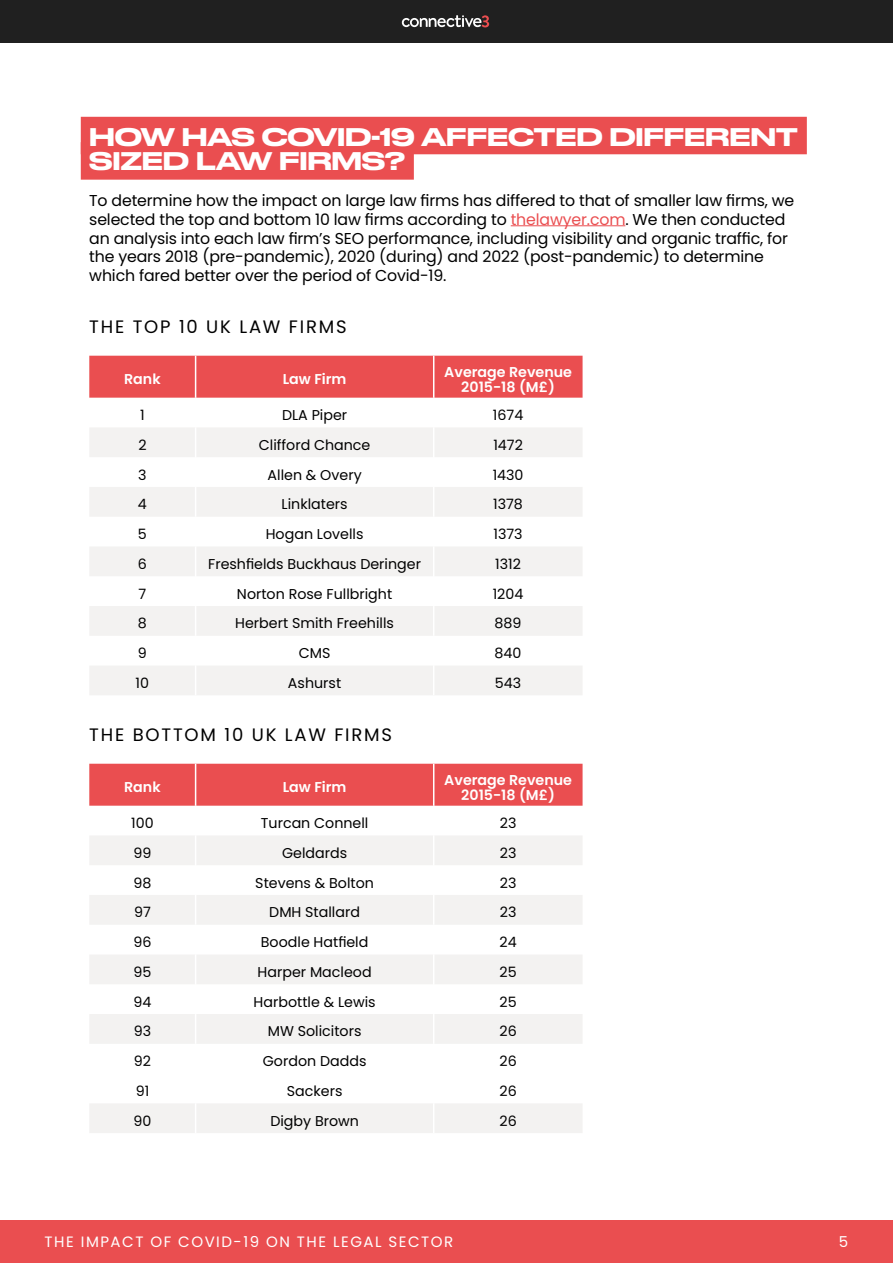
<style>
.page{position:relative;width:893px;height:1263px;background:#fff}
.page>*{position:absolute;margin:0;border:0;box-sizing:border-box;transform-origin:0 0}
.t1{font:500 24px/24px "Druk Wide";letter-spacing:-.01em;color:#fff}
.t2{font:18px "Poppins";letter-spacing:.1em;color:#000}
.t3{font:15.75px/18.9px "Poppins";letter-spacing:-.01em;color:#000}
.t4{font:15px "Poppins";letter-spacing:.1em;color:#fff}
.t5{font:14.25px "Poppins";color:#000}
.t6{font:600 14.25px/15px "Poppins";color:#fff;text-align:center}
.s1{color:#ea4e50}
</style>
<div class="page">
<div style="left:0;top:1221px;width:893px;height:42px;background:#ea4e50"></div>
<div style="left:0;top:0;width:893px;height:42px;background:#202020"></div>
<svg style="left:402px;top:15px;width:87px;height:12px"></svg>
<div style="left:81px;top:117px;width:726px;height:37px;background:#ea4e50"></div>
<div style="left:81px;top:142px;width:333px;height:38px;background:#ea4e50"></div>
<hr style="left:511px;top:225px;width:114px;height:1px;background:#ea4e50">
<svg style="left:90px;top:428px;width:492px;height:267px;fill:#f3f2f1"></svg>
<div style="left:89px;top:356px;width:494px;height:42px;background:#ea4e50"></div>
<hr style="left:195px;top:427px;width:1px;height:30px;background:#fff">
<hr style="left:433px;top:427px;width:1px;height:30px;background:#fff">
<hr style="left:195px;top:457px;width:1px;height:30px;background:#fff">
<hr style="left:433px;top:457px;width:1px;height:30px;background:#fff">
<hr style="left:195px;top:487px;width:1px;height:30px;background:#fff">
<hr style="left:433px;top:487px;width:1px;height:30px;background:#fff">
<svg style="left:195px;top:517px;width:1px;height:29px"></svg>
<svg style="left:433px;top:517px;width:1px;height:29px"></svg>
<hr style="left:195px;top:546px;width:1px;height:30px;background:#fff">
<hr style="left:433px;top:546px;width:1px;height:30px;background:#fff">
<hr style="left:195px;top:576px;width:1px;height:30px;background:#fff">
<hr style="left:433px;top:576px;width:1px;height:30px;background:#fff">
<hr style="left:195px;top:606px;width:1px;height:30px;background:#fff">
<hr style="left:433px;top:606px;width:1px;height:30px;background:#fff">
<svg style="left:195px;top:636px;width:1px;height:29px"></svg>
<svg style="left:433px;top:636px;width:1px;height:29px"></svg>
<hr style="left:195px;top:665px;width:1px;height:30px;background:#fff">
<hr style="left:433px;top:665px;width:1px;height:30px;background:#fff">
<svg style="left:90px;top:836px;width:492px;height:297px"></svg>
<div style="left:89px;top:764px;width:494px;height:42px;background:#ea4e50"></div>
<hr style="left:195px;top:835px;width:1px;height:30px;background:#fff">
<hr style="left:433px;top:835px;width:1px;height:30px;background:#fff">
<hr style="left:195px;top:865px;width:1px;height:30px;background:#fff">
<hr style="left:433px;top:865px;width:1px;height:30px;background:#fff">
<hr style="left:195px;top:895px;width:1px;height:30px;background:#fff">
<hr style="left:433px;top:895px;width:1px;height:30px;background:#fff">
<svg style="left:195px;top:925px;width:1px;height:29px"></svg>
<svg style="left:433px;top:925px;width:1px;height:29px"></svg>
<hr style="left:195px;top:954px;width:1px;height:30px;background:#fff">
<hr style="left:433px;top:954px;width:1px;height:30px;background:#fff">
<hr style="left:195px;top:984px;width:1px;height:30px;background:#fff">
<hr style="left:433px;top:984px;width:1px;height:30px;background:#fff">
<hr style="left:195px;top:1014px;width:1px;height:30px;background:#fff">
<hr style="left:433px;top:1014px;width:1px;height:30px;background:#fff">
<svg style="left:195px;top:1044px;width:1px;height:29px"></svg>
<svg style="left:433px;top:1044px;width:1px;height:29px"></svg>
<hr style="left:195px;top:1073px;width:1px;height:30px;background:#fff">
<hr style="left:433px;top:1073px;width:1px;height:30px;background:#fff">
<hr style="left:195px;top:1103px;width:1px;height:30px;background:#fff">
<hr style="left:433px;top:1103px;width:1px;height:30px;background:#fff">
<h1 class="t1" style="left:89px;top:123px;width:710px">HOW HAS COVID-19 AFFECTED DIFFERENT<br>SIZED LAW FIRMS?</h1>
<p class="t3" style="left:89px;top:191px;width:707px">To determine how the impact on large law firms has differed to that of smaller law firms, we selected the top and bottom 10 law firms according to <span class="s1">thelawyer.com</span>. We then conducted an analysis into each law firm’s SEO performance, including visibility and organic traffic, for the years 2018 (pre-pandemic), 2020 (during) and 2022 (post-pandemic) to determine which fared better over the period of Covid-19.</p>
<p class="t2" style="left:89px;top:316px;width:259px">THE TOP 10 UK LAW FIRMS</p>
<p class="t6" style="left:124px;top:372px;width:38px">Rank</p>
<p class="t6" style="left:283px;top:372px;width:65px">Law Firm</p>
<p class="t6" style="left:444px;top:364px;width:129px">Average Revenue<br>2015-18 (M£)</p>
<p class="t5" style="left:140px;top:407px;width:6px">1</p>
<p class="t5" style="left:282px;top:407px;width:67px">DLA Piper</p>
<p class="t5" style="left:493px;top:407px;width:32px">1674</p>
<p class="t5" style="left:138px;top:436px;width:10px">2</p>
<p class="t5" style="left:259px;top:436px;width:113px">Clifford Chance</p>
<p class="t5" style="left:493px;top:436px;width:31px">1472</p>
<p class="t5" style="left:138px;top:466px;width:10px">3</p>
<p class="t5" style="left:268px;top:466px;width:96px">Allen &amp; Overy</p>
<p class="t5" style="left:493px;top:466px;width:32px">1430</p>
<p class="t5" style="left:138px;top:496px;width:10px">4</p>
<p class="t5" style="left:282px;top:496px;width:68px">Linklaters</p>
<p class="t5" style="left:493px;top:496px;width:31px">1378</p>
<p class="t5" style="left:138px;top:526px;width:10px">5</p>
<p class="t5" style="left:266px;top:526px;width:99px">Hogan Lovells</p>
<p class="t5" style="left:494px;top:526px;width:31px">1373</p>
<p class="t5" style="left:138px;top:556px;width:11px">6</p>
<p class="t5" style="left:208px;top:556px;width:214px">Freshfields Buckhaus Deringer</p>
<p class="t5" style="left:495px;top:556px;width:27px">1312</p>
<p class="t5" style="left:138px;top:585px;width:9px">7</p>
<p class="t5" style="left:237px;top:585px;width:157px">Norton Rose Fullbright</p>
<p class="t5" style="left:493px;top:585px;width:32px">1204</p>
<p class="t5" style="left:138px;top:615px;width:10px">8</p>
<p class="t5" style="left:235px;top:615px;width:160px">Herbert Smith Freehills</p>
<p class="t5" style="left:495px;top:615px;width:28px">889</p>
<p class="t5" style="left:138px;top:645px;width:10px">9</p>
<p class="t5" style="left:299px;top:645px;width:33px">CMS</p>
<p class="t5" style="left:495px;top:645px;width:28px">840</p>
<p class="t5" style="left:136px;top:675px;width:15px">10</p>
<p class="t5" style="left:288px;top:675px;width:55px">Ashurst</p>
<p class="t5" style="left:495px;top:675px;width:28px">543</p>
<p class="t2" style="left:89px;top:724px;width:304px">THE BOTTOM 10 UK LAW FIRMS</p>
<p class="t6" style="left:124px;top:780px;width:38px">Rank</p>
<p class="t6" style="left:283px;top:780px;width:65px">Law Firm</p>
<p class="t6" style="left:444px;top:772px;width:129px">Average Revenue<br>2015-18 (M£)</p>
<p class="t5" style="left:131px;top:815px;width:24px">100</p>
<p class="t5" style="left:261px;top:815px;width:109px">Turcan Connell</p>
<p class="t5" style="left:500px;top:815px;width:18px">23</p>
<p class="t5" style="left:133px;top:844px;width:19px">99</p>
<p class="t5" style="left:282px;top:844px;width:67px">Geldards</p>
<p class="t5" style="left:500px;top:844px;width:18px">23</p>
<p class="t5" style="left:133px;top:874px;width:19px">98</p>
<p class="t5" style="left:255px;top:874px;width:120px">Stevens &amp; Bolton</p>
<p class="t5" style="left:500px;top:874px;width:18px">23</p>
<p class="t5" style="left:134px;top:904px;width:18px">97</p>
<p class="t5" style="left:269px;top:904px;width:92px">DMH Stallard</p>
<p class="t5" style="left:500px;top:904px;width:18px">23</p>
<p class="t5" style="left:133px;top:934px;width:20px">96</p>
<p class="t5" style="left:261px;top:934px;width:109px">Boodle Hatfield</p>
<p class="t5" style="left:500px;top:934px;width:19px">24</p>
<p class="t5" style="left:133px;top:964px;width:19px">95</p>
<p class="t5" style="left:258px;top:964px;width:116px">Harper Macleod</p>
<p class="t5" style="left:500px;top:964px;width:19px">25</p>
<p class="t5" style="left:133px;top:993px;width:19px">94</p>
<p class="t5" style="left:254px;top:993px;width:124px">Harbottle &amp; Lewis</p>
<p class="t5" style="left:500px;top:993px;width:19px">25</p>
<p class="t5" style="left:134px;top:1023px;width:19px">93</p>
<p class="t5" style="left:268px;top:1023px;width:95px">MW Solicitors</p>
<p class="t5" style="left:499px;top:1023px;width:19px">26</p>
<p class="t5" style="left:134px;top:1053px;width:19px">92</p>
<p class="t5" style="left:263px;top:1053px;width:105px">Gordon Dadds</p>
<p class="t5" style="left:500px;top:1053px;width:19px">26</p>
<p class="t5" style="left:136px;top:1083px;width:15px">91</p>
<p class="t5" style="left:287px;top:1083px;width:57px">Sackers</p>
<p class="t5" style="left:500px;top:1083px;width:19px">26</p>
<p class="t5" style="left:133px;top:1112px;width:19px">90</p>
<p class="t5" style="left:270px;top:1112px;width:90px">Digby Brown</p>
<p class="t5" style="left:500px;top:1112px;width:19px">26</p>
<p class="t4" style="left:45px;top:1233px;width:410px">THE IMPACT OF COVID-19 ON THE LEGAL SECTOR</p>
<p class="t4" style="left:839px;top:1233px;width:11px">5</p>
</div>
